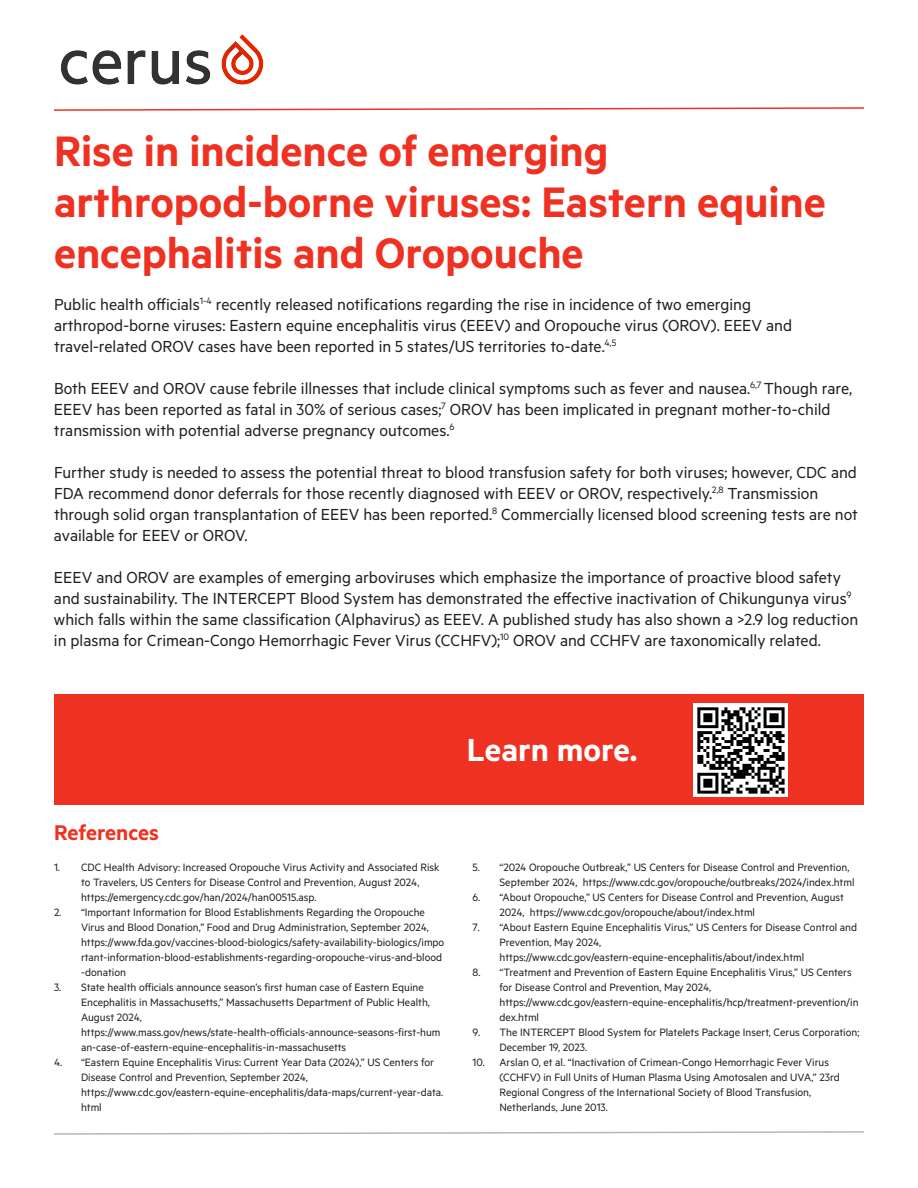
<style>
.page{position:relative;width:918px;height:1188px;background:#fff}
.page>*{position:absolute;margin:0;border:0;box-sizing:border-box;transform-origin:0 0}
.t1{font:600 48px/51px "Metric";color:#ef3122}
.t2{font:600 36px "Metric";color:#fff}
.t3{font:600 24px "Metric";color:#ef3122}
.t4{font:18px/21px "Metric";color:#231f20}
.t5{font:12px/15px "Metric";color:#231f20}
</style>
<div class="page">
<svg style="left:297px;top:107px;width:567px;height:4px"></svg>
<img style="left:54px;top:34px;width:243px;height:77px">
<svg style="left:54px;top:1131px;width:810px;height:4px"></svg>
<div style="left:54px;top:695px;width:810px;height:110px;background:#ef3122"></div>
<img style="left:694px;top:703px;width:94px;height:94px">
<h1 class="t1" style="left:54px;top:124px;width:773px">Rise in incidence of emerging arthropod-borne viruses: Eastern equine encephalitis and Oropouche</h1>
<p class="t4" style="left:54px;top:293px;width:740px">Public health officials<sup>1-4</sup> recently released notifications regarding the rise in incidence of two emerging arthropod-borne viruses: Eastern equine encephalitis virus (EEEV) and Oropouche virus (OROV). EEEV and travel-related OROV cases have been reported in 5 states/US territories to-date.<sup>4,5</sup></p>
<p class="t4" style="left:54px;top:377px;width:800px">Both EEEV and OROV cause febrile illnesses that include clinical symptoms such as fever and nausea.<sup>6,7</sup> Though rare,<br>EEEV has been reported as fatal in 30% of serious cases;<sup>7</sup> OROV has been implicated in pregnant mother-to-child transmission with potential adverse pregnancy outcomes.<sup>6</sup></p>
<p class="t4" style="left:54px;top:461px;width:805px">Further study is needed to assess the potential threat to blood transfusion safety for both viruses; however, CDC and FDA recommend donor deferrals for those recently diagnosed with EEEV or OROV, respectively.<sup>2,8</sup> Transmission through solid organ transplantation of EEEV has been reported.<sup>8</sup> Commercially licensed blood screening tests are not available for EEEV or OROV.</p>
<p class="t4" style="left:54px;top:566px;width:806px">EEEV and OROV are examples of emerging arboviruses which emphasize the importance of proactive blood safety and sustainability. The INTERCEPT Blood System has demonstrated the effective inactivation of Chikungunya virus<sup>9 </sup>which falls within the same classification (Alphavirus) as EEEV. A published study has also shown a &gt;2.9 log reduction in plasma for Crimean-Congo Hemorrhagic Fever Virus (CCHFV);<sup>10</sup> OROV and CCHFV are taxonomically related.</p>
<h2 class="t2" style="left:467px;top:729px;width:172px">Learn more.</h2>
<h3 class="t3" style="left:54px;top:818px;width:106px">References</h3>
<p class="t5" style="left:81px;top:859px;width:360px;text-indent:-27px">1. CDC Health Advisory: Increased Oropouche Virus Activity and Associated Risk to Travelers, US Centers for Disease Control and Prevention, August 2024, https://emergency.cdc.gov/han/2024/han00515.asp.</p>
<p class="t5" style="left:81px;top:904px;width:365px;text-indent:-27px">2. “Important Information for Blood Establishments Regarding the Oropouche Virus and Blood Donation,” Food and Drug Administration, September 2024, https://www.fda.gov/vaccines-blood-biologics/safety-availability-biologics/impo rtant-information-blood-establishments-regarding-oropouche-virus-and-blood -donation</p>
<p class="t5" style="left:81px;top:979px;width:361px;text-indent:-27px">3. State health officials announce season’s first human case of Eastern Equine Encephalitis in Massachusetts,” Massachusetts Department of Public Health, August 2024, https://www.mass.gov/news/state-health-officials-announce-seasons-first-hum an-case-of-eastern-equine-encephalitis-in-massachusetts</p>
<p class="t5" style="left:81px;top:1054px;width:364px;text-indent:-27px">4. “Eastern Equine Encephalitis Virus: Current Year Data (2024),” US Centers for Disease Control and Prevention, September 2024, https://www.cdc.gov/eastern-equine-encephalitis/data-maps/current-year-data. html</p>
<p class="t5" style="left:500px;top:859px;width:357px;text-indent:-27px">5. “2024 Oropouche Outbreak,” US Centers for Disease Control and Prevention,<br>September 2024, https://www.cdc.gov/oropouche/outbreaks/2024/index.html</p>
<p class="t5" style="left:500px;top:889px;width:346px;text-indent:-27px">6. “About Oropouche,” US Centers for Disease Control and Prevention, August<br>2024, https://www.cdc.gov/oropouche/about/index.html</p>
<p class="t5" style="left:500px;top:919px;width:359px;text-indent:-27px">7. “About Eastern Equine Encephalitis Virus,” US Centers for Disease Control and<br>Prevention, May 2024, https://www.cdc.gov/eastern-equine-encephalitis/about/index.html</p>
<p class="t5" style="left:500px;top:964px;width:361px;text-indent:-27px">8. “Treatment and Prevention of Eastern Equine Encephalitis Virus,” US Centers for Disease Control and Prevention, May 2024, https://www.cdc.gov/eastern-equine-encephalitis/hcp/treatment-prevention/in dex.html</p>
<p class="t5" style="left:500px;top:1024px;width:361px;text-indent:-27px">9. The INTERCEPT Blood System for Platelets Package Insert, Cerus Corporation;<br>December 19, 2023.</p>
<p class="t5" style="left:500px;top:1054px;width:342px;text-indent:-27px">10. Arslan O, et al. “Inactivation of Crimean-Congo Hemorrhagic Fever Virus (CCHFV) in Full Units of Human Plasma Using Amotosalen and UVA,” 23rd Regional Congress of the International Society of Blood Transfusion, Netherlands, June 2013.</p>
</div>
